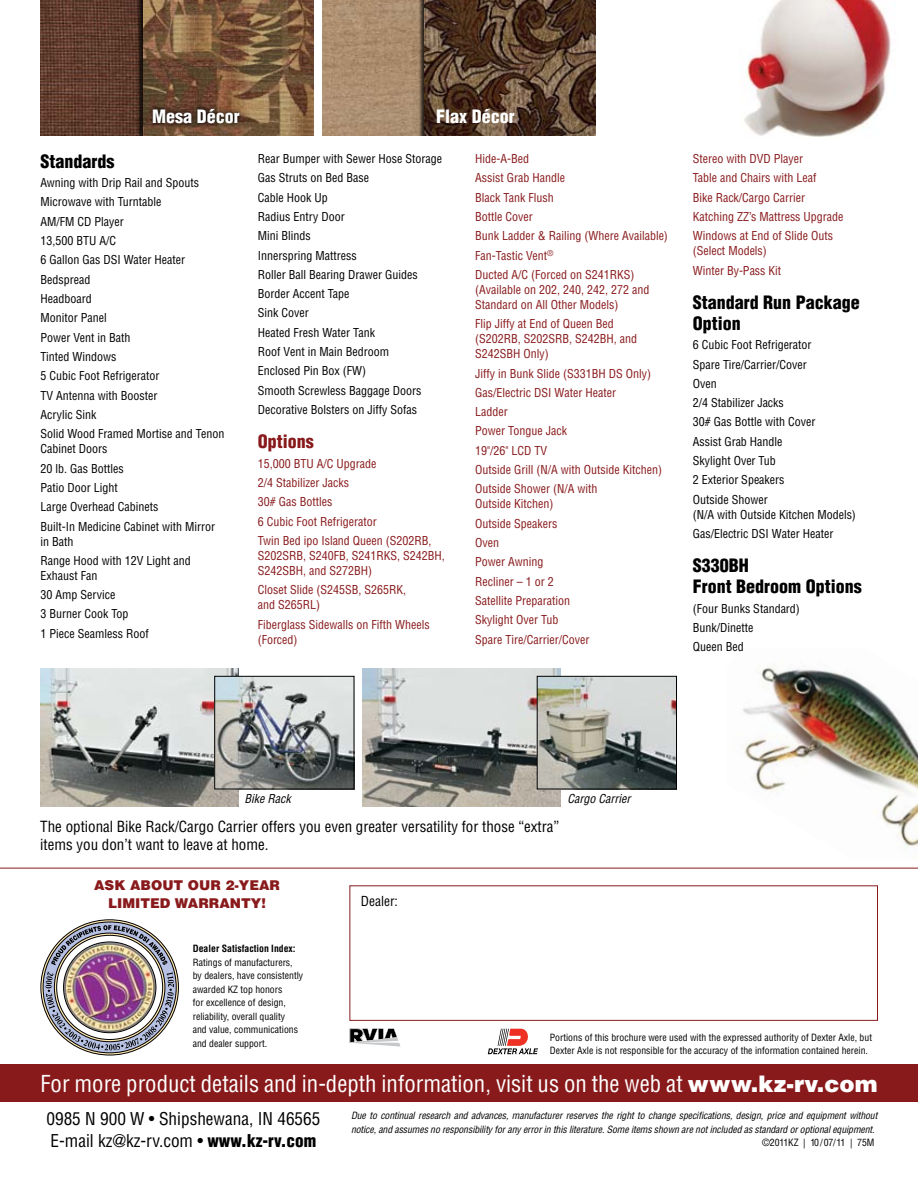
<style>
.page{position:relative;width:918px;height:1188px;background:#fff}
.page>*{position:absolute;margin:0;border:0;box-sizing:border-box;transform-origin:0 0}
.t1{font:condensed 22.8px "Helvetica";color:#fff}
.t2{font:900 condensed 18px/21px "Helvetica";color:#000}
.t3{font:900 condensed 18px "Helvetica";color:#fff}
.t4{font:900 condensed 18px "Helvetica";color:#891a1c}
.t5{font:condensed 17.25px/21.9px "Helvetica";color:#000}
.t6{font:condensed 15px/18px "Helvetica";color:#000}
.t7{font:900 13.5px/18px "Helvetica";color:#891a1c;text-align:center}
.t8{font:condensed 13.5px "Helvetica";color:#000}
.t9{font:condensed 12px/19.4px "Helvetica";color:#000}
.t10{font:condensed 12px/19.4px "Helvetica";color:#891a1c}
.t11{font:italic condensed 12px "Helvetica";color:#000}
.t12{font:condensed 9.75px/13.5px "Helvetica";color:#000}
.t13{font:italic condensed 9.75px/13.5px "Helvetica";letter-spacing:-.01em;color:#000}
.t14{font:700 condensed 9.75px "Helvetica";color:#000}
.s1{font-weight:900;font-stretch:normal}
.s2{font-weight:900}
</style>
<div class="page">
<img style="left:742px;top:665px;width:176px;height:182px">
<div style="left:350px;top:886px;width:528px;height:135px;border:1px solid #891a1c"></div>
<img style="left:40px;top:0;width:96px;height:135px">
<div style="left:136px;top:0;width:178px;height:135px;background:#000;opacity:.75"></div>
<img style="left:322px;top:0;width:96px;height:135px">
<div style="left:418px;top:0;width:178px;height:135px;background:#000;opacity:.75"></div>
<svg style="left:148px;top:104px;width:96px;height:23px;background:#4b3222"></svg>
<div style="left:0;top:1064px;width:918px;height:38px;background:#891a1c"></div>
<hr style="left:0;top:868px;width:918px;height:1px;background:#891a1c">
<img style="left:41px;top:920px;width:138px;height:135px">
<img style="left:744px;top:0;width:147px;height:137px">
<svg style="left:350px;top:1028px;width:51px;height:19px"></svg>
<img style="left:363px;top:669px;width:198px;height:138px">
<img style="left:539px;top:678px;width:136px;height:109px">
<div style="left:537px;top:676px;width:140px;height:113px;border:1px solid #000"></div>
<img style="left:40px;top:669px;width:198px;height:138px">
<img style="left:216px;top:678px;width:136px;height:109px">
<div style="left:214px;top:676px;width:140px;height:113px;border:1px solid #000"></div>
<svg style="left:488px;top:1029px;width:50px;height:25px"></svg>
<h2 class="t3" style="left:152px;top:105px;width:89px">Mesa Décor</h2>
<h2 class="t3" style="left:436px;top:105px;width:80px">Flax Décor</h2>
<h2 class="t2" style="left:40px;top:151px;width:75px">Standards</h2>
<p class="t9" style="left:40px;top:173px;width:185px">Awning with Drip Rail and Spouts<br>Microwave with Turntable<br>AM/FM CD Player<br>13,500 BTU A/C<br>6 Gallon Gas DSI Water Heater<br>Bedspread<br>Headboard<br>Monitor Panel<br>Power Vent in Bath<br>Tinted Windows<br>5 Cubic Foot Refrigerator<br>TV Antenna with Booster<br>Acrylic Sink<br>Solid Wood Framed Mortise and Tenon</p>
<p class="t9" style="left:40px;top:439px;width:176px">Cabinet Doors<br>20 lb. Gas Bottles<br>Patio Door Light<br>Large Overhead Cabinets<br>Built-In Medicine Cabinet with Mirror</p>
<p class="t9" style="left:40px;top:531px;width:152px">in Bath<br>Range Hood with 12V Light and</p>
<p class="t9" style="left:40px;top:566px;width:110px">Exhaust Fan<br>30 Amp Service<br>3 Burner Cook Top<br>1 Piece Seamless Roof</p>
<p class="t9" style="left:258px;top:149px;width:186px">Rear Bumper with Sewer Hose Storage<br>Gas Struts on Bed Base<br>Cable Hook Up<br>Radius Entry Door<br>Mini Blinds<br>Innerspring Mattress<br>Roller Ball Bearing Drawer Guides<br>Border Accent Tape<br>Sink Cover<br>Heated Fresh Water Tank<br>Roof Vent in Main Bedroom<br>Enclosed Pin Box (FW)<br>Smooth Screwless Baggage Doors<br>Decorative Bolsters on Jiffy Sofas</p>
<h2 class="t4" style="left:258px;top:430px;width:57px">Options</h2>
<p class="t10" style="left:258px;top:454px;width:175px">15,000 BTU A/C Upgrade<br>2/4 Stabilizer Jacks<br>30# Gas Bottles<br>6 Cubic Foot Refrigerator<br>Twin Bed ipo Island Queen (S202RB,</p>
<p class="t10" style="left:258px;top:548px;width:189px;line-height:15px">S202SRB, S240FB, S241RKS, S242BH,<br>S242SBH, and S272BH)</p>
<p class="t10" style="left:258px;top:582px;width:150px;line-height:15px">Closet Slide (S245SB, S265RK, and S265RL)</p>
<p class="t10" style="left:258px;top:617px;width:173px;line-height:15px">Fiberglass Sidewalls on Fifth Wheels (Forced)</p>
<p class="t10" style="left:475px;top:149px;width:194px">Hide-A-Bed<br>Assist Grab Handle<br>Black Tank Flush<br>Bottle Cover<br>Bunk Ladder &amp; Railing (Where Available)<br>Fan-Tastic Vent<sup>®<br></sup>Ducted A/C (Forced on S241RKS)</p>
<p class="t10" style="left:475px;top:282px;width:176px;line-height:15px">(Available on 202, 240, 242, 272 and<br>Standard on All Other Models)</p>
<p class="t10" style="left:475px;top:316px;width:164px;line-height:15px">Flip Jiffy at End of Queen Bed (S202RB, S202SRB, S242BH, and<br>S242SBH Only)</p>
<p class="t10" style="left:475px;top:363px;width:188px">Jiffy in Bunk Slide (S331BH DS Only)<br>Gas/Electric DSI Water Heater<br>Ladder<br>Power Tongue Jack<br>19"/26" LCD TV<br>Outside Grill (N/A with Outside Kitchen)<br>Outside Shower (N/A with</p>
<p class="t10" style="left:475px;top:494px;width:116px">Outside Kitchen)<br>Outside Speakers<br>Oven<br>Power Awning<br>Recliner – 1 or 2<br>Satellite Preparation<br>Skylight Over Tub<br>Spare Tire/Carrier/Cover</p>
<p class="t10" style="left:693px;top:149px;width:152px">Stereo with DVD Player<br>Table and Chairs with Leaf<br>Bike Rack/Cargo Carrier<br>Katching ZZ’s Mattress Upgrade<br>Windows at End of Slide Outs</p>
<p class="t10" style="left:693px;top:241px;width:90px">(Select Models)<br>Winter By-Pass Kit</p>
<h2 class="t2" style="left:693px;top:292px;width:169px">Standard Run Package<br>Option</h2>
<p class="t9" style="left:693px;top:335px;width:124px">6 Cubic Foot Refrigerator<br>Spare Tire/Carrier/Cover<br>Oven<br>2/4 Stabilizer Jacks<br>30# Gas Bottle with Cover<br>Assist Grab Handle<br>Skylight Over Tub<br>2 Exterior Speakers<br>Outside Shower</p>
<p class="t9" style="left:693px;top:505px;width:165px">(N/A with Outside Kitchen Models)<br>Gas/Electric DSI Water Heater</p>
<h2 class="t2" style="left:693px;top:555px;width:170px">S330BH<br>Front Bedroom Options</h2>
<p class="t9" style="left:693px;top:599px;width:109px">(Four Bunks Standard)<br>Bunk/Dinette<br>Queen Bed</p>
<p class="t11" style="left:244px;top:791px;width:48px">Bike Rack</p>
<p class="t11" style="left:567px;top:791px;width:64px">Cargo Carrier</p>
<p class="t6" style="left:40px;top:817px;width:520px">The optional Bike Rack/Cargo Carrier offers you even greater versatility for those “extra” items you don’t want to leave at home.</p>
<p class="t7" style="left:94px;top:875px;width:187px">ASK ABOUT OUR 2-YEAR<br>LIMITED WARRANTY!</p>
<p class="t14" style="left:193px;top:942px;width:104px">Dealer Satisfaction Index:</p>
<p class="t12" style="left:193px;top:955px;width:112px">Ratings of manufacturers, by dealers, have consistently awarded KZ top honors<br>for excellence of design, reliability, overall quality<br>and value, communications and dealer support.</p>
<p class="t8" style="left:361px;top:893px;width:39px">Dealer:</p>
<p class="t12" style="left:550px;top:1030px;width:324px">Portions of this brochure were used with the expressed authority of Dexter Axle, but<br>Dexter Axle is not responsible for the accuracy of the information contained herein.</p>
<h1 class="t1" style="left:40px;top:1070px;width:839px">For more product details and in-depth information, visit us on the web at <span class="s1">www.kz-rv.com</span></h1>
<h3 class="t5" style="left:46px;top:1108px;width:276px">0985 N 900 W • Shipshewana, IN 46565<br>E-mail kz@kz-rv.com • <span class="s2">www.kz-rv.com</span></h3>
<p class="t13" style="left:351px;top:1109px;width:528px">Due to continual research and advances, manufacturer reserves the right to change specifications, design, price and equipment without notice, and assumes no responsibility for any error in this literature. Some items shown are not included as standard or optional equipment.</p>
<p class="t12" style="left:762px;top:1136px;width:114px">©2011KZ | 10/07/11 | 75M</p>
</div>
